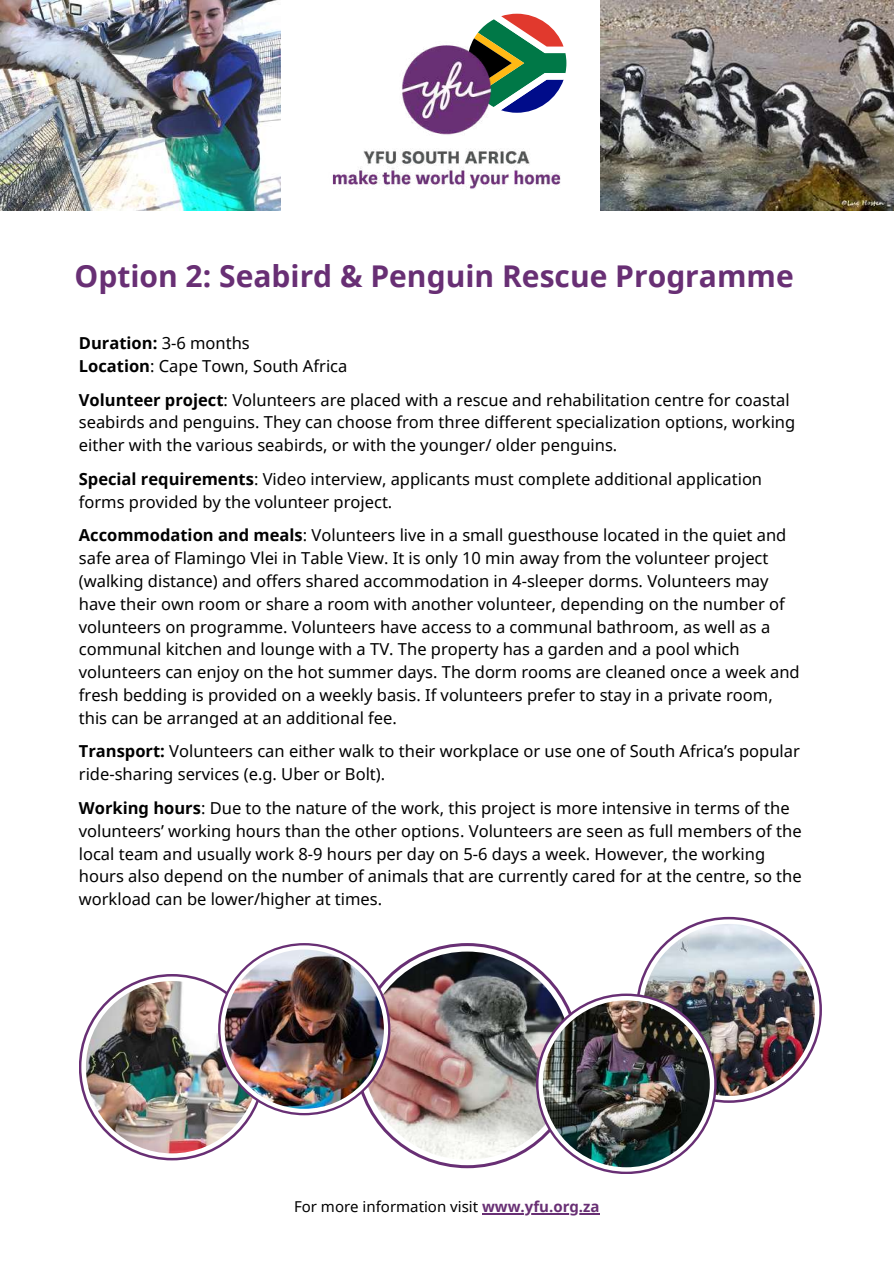
<style>
.page{position:relative;width:894px;height:1264px;background:#fff}
.page>*{position:absolute;margin:0;border:0;box-sizing:border-box;transform-origin:0 0}
.t1{font:700 30px "Noto Sans";color:#682f74}
.t2{font:16.5px/23px "Noto Sans";color:#000}
.t3{font:15px "Noto Sans";color:#000}
.s1{font-weight:700}
.s2{font-weight:700;color:#682f74}
</style>
<div class="page">
<svg style="left:472px;top:14px;width:89px;height:27px"></svg>
<img style="left:332px;top:41px;width:275px;height:170px">
<svg style="left:79px;top:974px;width:186px;height:186px"></svg>
<svg style="left:81px;top:976px;width:182px;height:181px"></svg>
<img style="left:86px;top:981px;width:172px;height:172px;border-radius:50%">
<svg style="left:354px;top:943px;width:225px;height:225px"></svg>
<div style="left:357px;top:946px;width:219px;height:219px;background:#fff;border-radius:50%"></div>
<img style="left:363px;top:951px;width:208px;height:208px;border-radius:50%">
<svg style="left:218px;top:943px;width:172px;height:172px"></svg>
<svg style="left:220px;top:945px;width:168px;height:167px"></svg>
<img style="left:224px;top:949px;width:160px;height:159px;border-radius:50%">
<svg style="left:635px;top:916px;width:186px;height:186px"></svg>
<svg style="left:638px;top:919px;width:181px;height:181px"></svg>
<img style="left:642px;top:923px;width:172px;height:172px;border-radius:50%">
<svg style="left:536px;top:993px;width:180px;height:181px"></svg>
<svg style="left:538px;top:996px;width:176px;height:175px"></svg>
<img style="left:542px;top:1000px;width:167px;height:167px;border-radius:50%">
<img style="left:0;top:0;width:280px;height:210px">
<img style="left:600px;top:0;width:293px;height:210px">
<hr style="left:482px;top:1213px;width:117px;height:1px;background:#682f74">
<h1 class="t1" style="left:74px;top:255px;width:720px">Option 2: Seabird &amp; Penguin Rescue Programme</h1>
<p class="t2" style="left:79px;top:331px;width:270px"><span class="s1">Duration:</span> 3-6 months<br><span class="s1">Location</span>: Cape Town, South Africa</p>
<p class="t2" style="left:79px;top:387px;width:717px"><span class="s1">Volunteer project</span>: Volunteers are placed with a rescue and rehabilitation centre for coastal seabirds and penguins. They can choose from three different specialization options, working either with the various seabirds, or with the younger/ older penguins.</p>
<p class="t2" style="left:79px;top:467px;width:684px"><span class="s1">Special requirements</span>: Video interview, applicants must complete additional application forms provided by the volunteer project.</p>
<p class="t2" style="left:79px;top:523px;width:722px"><span class="s1">Accommodation and meals</span>: Volunteers live in a small guesthouse located in the quiet and safe area of Flamingo Vlei in Table View. It is only 10 min away from the volunteer project (walking distance) and offers shared accommodation in 4-sleeper dorms. Volunteers may have their own room or share a room with another volunteer, depending on the number of volunteers on programme. Volunteers have access to a communal bathroom, as well as a communal kitchen and lounge with a TV. The property has a garden and a pool which volunteers can enjoy on the hot summer days. The dorm rooms are cleaned once a week and fresh bedding is provided on a weekly basis. If volunteers prefer to stay in a private room, this can be arranged at an additional fee.</p>
<p class="t2" style="left:79px;top:739px;width:722px"><span class="s1">Transport:</span> Volunteers can either walk to their workplace or use one of South Africa’s popular ride-sharing services (e.g. Uber or Bolt).</p>
<p class="t2" style="left:79px;top:795px;width:724px"><span class="s1">Working hours</span>: Due to the nature of the work, this project is more intensive in terms of the volunteers’ working hours than the other options. Volunteers are seen as full members of the local team and usually work 8-9 hours per day on 5-6 days a week. However, the working hours also depend on the number of animals that are currently cared for at the centre, so the workload can be lower/higher at times.</p>
<p class="t3" style="left:294px;top:1196px;width:307px">For more information visit <span class="s2">www.yfu.org.za</span></p>
</div>
